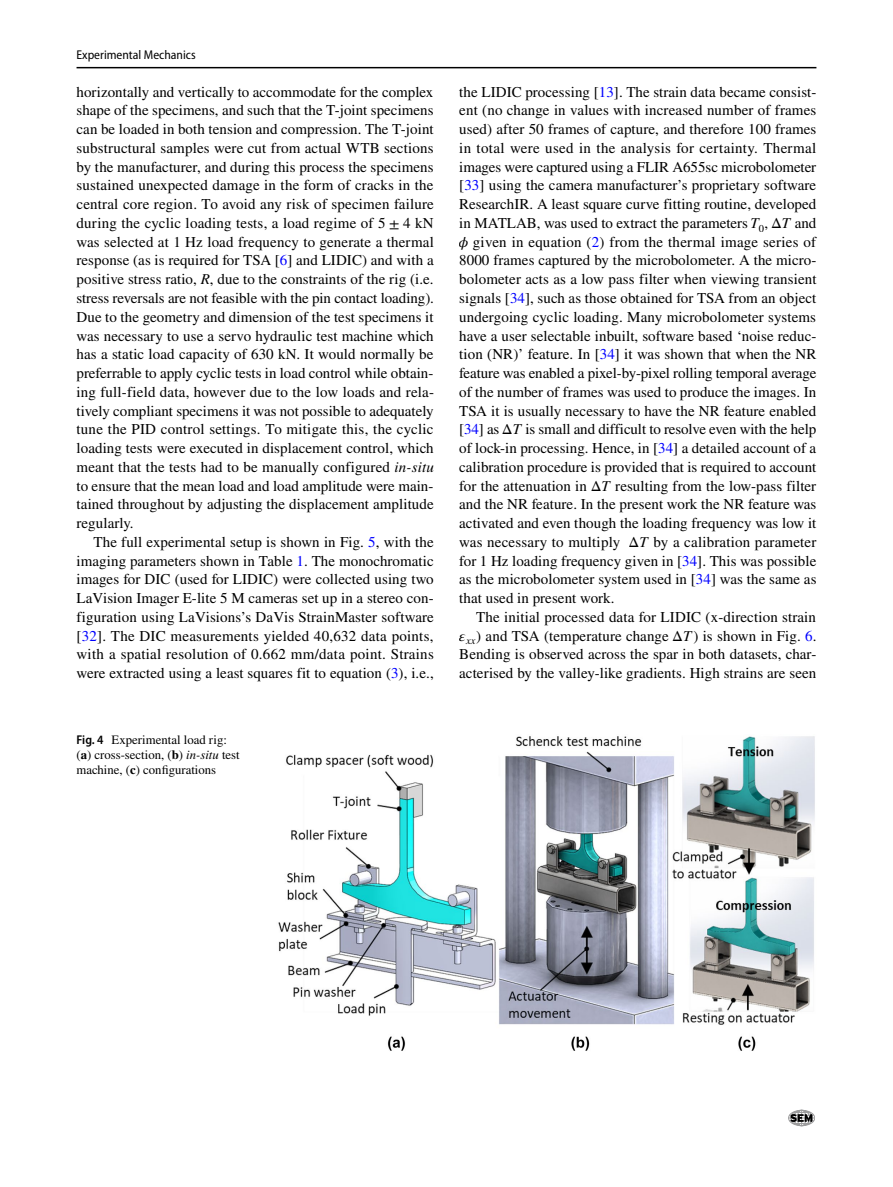
<style>
.page{position:relative;width:893px;height:1187px;background:#fff}
.page>*{position:absolute;margin:0;border:0;box-sizing:border-box;transform-origin:0 0}
.t1{font:15px/18.8px "STIX";letter-spacing:.005em;color:#000;text-align:justify}
.t2{font:12.75px/15px "STIX";color:#000}
.t3{font:semi-condensed 12.75px "Myriad Pro";color:#000}
.s1{font-family:"STIX Math Regular 28"}
.s2{color:#00f}
.s3{font-style:italic}
.s4{font-family:"Myriad Pro";font-weight:600;font-stretch:semi-condensed}
.s5{font-weight:700}
.s6{font-family:"STIX General Italic 53"}
.s7{font-family:"STIX Math Regular 29"}
.s8{font-family:"STIX General Italic 54"}
.s9{font-family:"STIX Math Italic 23"}
.s10{font-family:"STIX Math Regular 30"}
.s11{font-family:"STIX General Italic 48"}
.s12{font-family:"STIX Math Regular 25"}
.s13{font-family:"STIX General Italic 49"}
.s14{font-family:"STIX Math Regular 26"}
.s15{font-family:"STIX General Italic 50"}
.s16{font-family:"STIX Math Italic 22"}
.s17{font-family:"STIX Math Regular 27"}
.s18{font-family:"STIX General Italic 52"}
</style>
<div class="page">
<hr style="left:77px;top:67px;width:739px;height:1px;background:#000">
<svg style="left:788px;top:1110px;width:27px;height:15px"></svg>
<div style="left:788px;top:1110px;width:27px;height:15px;border:1px solid #9c9c9d;border-radius:50%"></div>
<img style="left:278px;top:736px;width:537px;height:315px">
<p class="t3" style="left:77px;top:48px;width:121px">Experimental Mechanics</p>
<p class="t1" style="left:77px;top:83px;width:359px">horizontally and vertically to accommodate for the complex shape of the specimens, and such that the T-joint specimens can be loaded in both tension and compression. The T-joint substructural samples were cut from actual WTB sections by the manufacturer, and during this process the specimens sustained unexpected damage in the form of cracks in the central core region. To avoid any risk of specimen failure during the cyclic loading tests, a load regime of 5 <span class="s1">±</span> 4 kN was selected at 1 Hz load frequency to generate a thermal response (as is required for TSA [<span class="s2">6</span>] and LIDIC) and with a positive stress ratio, <span class="s3">R</span>, due to the constraints of the rig (i.e. stress reversals are not feasible with the pin contact loading).<br>Due to the geometry and dimension of the test specimens it was necessary to use a servo hydraulic test machine which has a static load capacity of 630 kN. It would normally be preferrable to apply cyclic tests in load control while obtain&shy;ing full-field data, however due to the low loads and rela&shy;tively compliant specimens it was not possible to adequately tune the PID control settings. To mitigate this, the cyclic loading tests were executed in displacement control, which meant that the tests had to be manually configured <span class="s3">in-situ </span>to ensure that the mean load and load amplitude were main&shy;tained throughout by adjusting the displacement amplitude regularly.</p>
<p class="t1" style="left:77px;top:533px;width:359px;text-indent:17px">The full experimental setup is shown in Fig. <span class="s2">5</span>, with the imaging parameters shown in Table <span class="s2">1</span>. The monochromatic images for DIC (used for LIDIC) were collected using two LaVision Imager E-lite 5 M cameras set up in a stereo con&shy;figuration using LaVisions’s DaVis StrainMaster software [<span class="s2">32</span>]. The DIC measurements yielded 40,632 data points, with a spatial resolution of 0.662 mm/data point. Strains were extracted using a least squares fit to equation (<span class="s2">3</span>), i.e.,</p>
<p class="t2" style="left:77px;top:732px;width:165px"><span class="s4">Fig. 4</span> Experimental load rig: (<span class="s5">a</span>) cross-section, (<span class="s5">b</span>) <span class="s3">in-situ</span> test machine, (<span class="s5">c</span>) configurations</p>
<p class="t1" style="left:459px;top:83px;width:360px">the LIDIC processing [<span class="s2">13</span>]. The strain data became consist&shy;ent (no change in values with increased number of frames used) after 50 frames of capture, and therefore 100 frames in total were used in the analysis for certainty. Thermal images were captured using a FLIR A655sc microbolometer [<span class="s2">33</span>] using the camera manufacturer’s proprietary software ResearchIR. A least square curve fitting routine, developed in MATLAB, was used to extract the parameters <span class="s6">T</span><sub>0</sub>, <span class="s7">Δ</span><span class="s8">T</span> and <span class="s9">𝜙</span> given in equation (<span class="s2">2</span>) from the thermal image series of 8000 frames captured by the microbolometer. A the micro&shy;bolometer acts as a low pass filter when viewing transient signals [<span class="s2">34</span>], such as those obtained for TSA from an object undergoing cyclic loading. Many microbolometer systems have a user selectable inbuilt, software based ‘noise reduc&shy;tion (NR)’ feature. In [<span class="s2">34</span>] it was shown that when the NR feature was enabled a pixel-by-pixel rolling temporal average of the number of frames was used to produce the images. In TSA it is usually necessary to have the NR feature enabled [<span class="s2">34</span>] as <span class="s10">Δ</span><span class="s11">T</span> is small and difficult to resolve even with the help of lock-in processing. Hence, in [<span class="s2">34</span>] a detailed account of a calibration procedure is provided that is required to account for the attenuation in <span class="s12">Δ</span><span class="s13">T</span> resulting from the low-pass filter and the NR feature. In the present work the NR feature was activated and even though the loading frequency was low it was necessary to multiply <span class="s14">Δ</span><span class="s15">T</span> by a calibration parameter for 1 Hz loading frequency given in [<span class="s2">34</span>]. This was possible as the microbolometer system used in [<span class="s2">34</span>] was the same as that used in present work.</p>
<p class="t1" style="left:459px;top:608px;width:359px;text-indent:17px">The initial processed data for LIDIC (x-direction strain <span class="s16">𝜀</span><sub>xx</sub>) and TSA (temperature change <span class="s17">Δ</span><span class="s18">T</span>) is shown in Fig. <span class="s2">6</span>.<br>Bending is observed across the spar in both datasets, char&shy;acterised by the valley-like gradients. High strains are seen</p>
</div>
